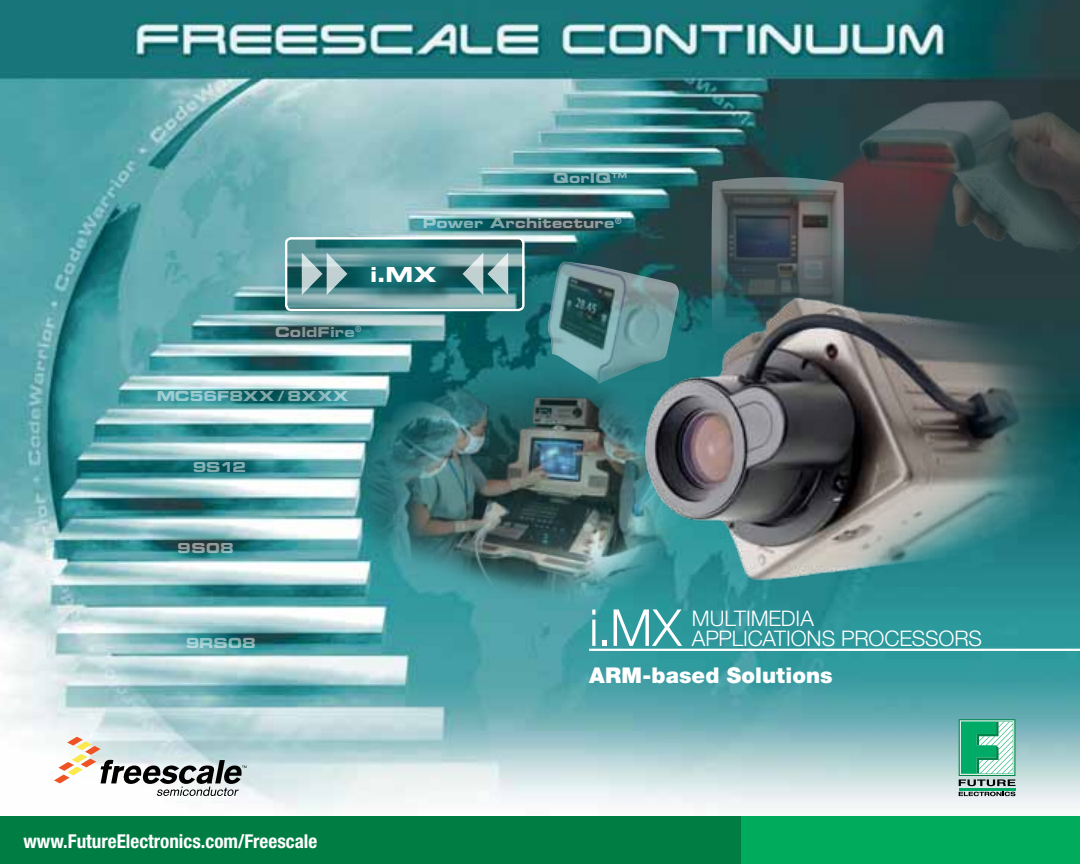
<style>
.page{position:relative;width:1080px;height:864px;background:#fff}
.page>*{position:absolute;margin:0;border:0;box-sizing:border-box;transform-origin:0 0}
.t1{font:300 51px "Helvetica Neue";color:#fff}
.t2{font:900 21.75px "Helvetica Neue";letter-spacing:.005em;color:#fff}
.t3{font:300 21.45px/20.1px "Helvetica Neue";letter-spacing:-.005em;color:#fff}
.t4{font:20.85px "Eurostile Bold Extended Two";color:#fff}
.t5{font:700 condensed 19.2px "Helvetica Neue";color:#fff}
.t6{font:13.8px "Eurostile Bold Extended Two";letter-spacing:.01em;color:#fff}
</style>
<div class="page">
<img style="left:0;top:0;width:1080px;height:813px">
<svg style="left:54px;top:737px;width:193px;height:59px"></svg>
<svg style="left:959px;top:792px;width:56px;height:4px"></svg>
<hr style="left:959px;top:788px;width:57px;height:2px;background:#00ab67">
<svg style="left:959px;top:719px;width:57px;height:67px"></svg>
<div style="left:581px;top:816px;width:499px;height:48px;background:#00ac5b"></div>
<div style="left:0;top:816px;width:741px;height:48px;background:#007d43"></div>
<img style="left:319px;top:361px;width:280px;height:265px">
<hr style="left:589px;top:649px;width:491px;height:2px;background:#fff">
<img style="left:697px;top:48px;width:383px;height:219px">
<svg style="left:260px;top:218px;width:300px;height:135px;background:#579195"></svg>
<svg style="left:286px;top:238px;width:237px;height:72px;background:#588b8e"></svg>
<div style="left:285px;top:237px;width:239px;height:74px;border:2px solid #fff;border-radius:5px"></div>
<svg style="left:344px;top:240px;width:115px;height:65px;background:#418286"></svg>
<svg style="left:302px;top:253px;width:45px;height:42px;background:#85a9ac"></svg>
<svg style="left:463px;top:253px;width:45px;height:42px;background:#87acaf"></svg>
<img style="left:712px;top:177px;width:132px;height:90px">
<img style="left:599px;top:267px;width:481px;height:371px">
<img style="left:547px;top:262px;width:133px;height:122px">
<p class="t6" style="left:553px;top:169px;width:76px">QoriQ<sup>tm</sup></p>
<p class="t6" style="left:422px;top:213px;width:201px">Power Architecture<sup>®</sup></p>
<h3 class="t4" style="left:370px;top:260px;width:68px">i.MX</h3>
<p class="t6" style="left:384px;top:265px;width:46px">i.MX</p>
<p class="t6" style="left:275px;top:322px;width:88px">ColdFire<sup>®</sup></p>
<p class="t6" style="left:156px;top:386px;width:194px">mc56f8xx / 8xxx</p>
<p class="t6" style="left:193px;top:458px;width:55px">9S12</p>
<p class="t6" style="left:178px;top:539px;width:57px">9S08</p>
<p class="t6" style="left:185px;top:633px;width:72px">9RS08</p>
<h1 class="t1" style="left:589px;top:597px;width:94px">I.MX</h1>
<h3 class="t3" style="left:692px;top:608px;width:235px">MULTIMEDIA<br>APPLICATIONS PROCESSO</h3>
<h3 class="t3" style="left:954px;top:628px;width:26px">RS</h3>
<h2 class="t2" style="left:589px;top:662px;width:245px">ARM-based Solutions</h2>
<h3 class="t5" style="left:24px;top:830px;width:295px">www.FutureElectronics.com/Freescale</h3>
</div>
